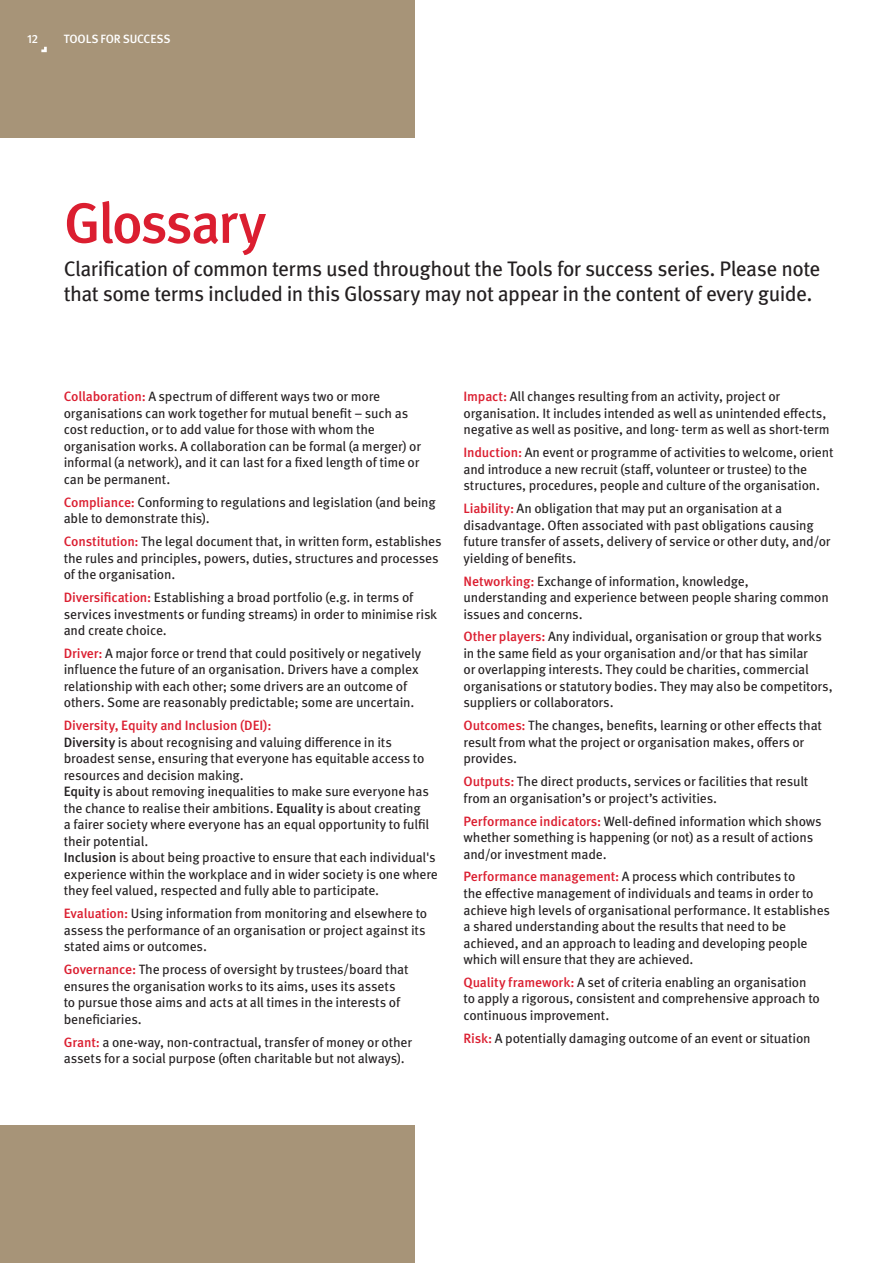
<style>
.page{position:relative;width:893px;height:1263px;background:#fff}
.page>*{position:absolute;margin:0;border:0;box-sizing:border-box;transform-origin:0 0}
._1__Heading__MetaOT{font:500 57px "Meta Pro";letter-spacing:-.045em;color:#db1e30}
._1c__Heading__MetaOT{font:21px/25.2px "Meta Pro";letter-spacing:-.03em;color:#231f20}
._6__Body_Copy__MetaO{font:13.5px/16.5px "Meta Pro";letter-spacing:-.015em;color:#231f20}
.t1{font:500 12px "Meta Pro";letter-spacing:-.01em;color:#fff}
.s1{font-weight:500;color:#db1e30}
.s2{font-weight:500}
</style>
<div class="page">
<div style="left:0;top:0;width:415px;height:138px;background:#a79478"></div>
<div style="left:0;top:1125px;width:415px;height:138px;background:#a79478"></div>
<svg style="left:41px;top:47px;width:6px;height:5px"></svg>
<p class="t1" style="left:27px;top:29px;width:13px">12</p>
<p class="t1" style="left:64px;top:29px;width:108px">TOOLS FOR SUCCESS</p>
<p class="_1__Heading__MetaOT" style="left:64px;top:179px;width:204px">Glossary</p>
<p class="_1c__Heading__MetaOT" style="left:64px;top:254px;width:758px">Clarification of common terms used throughout the Tools for success series. Please note that some terms included in this Glossary may not appear in the content of every guide.</p>
<p class="_6__Body_Copy__MetaO" style="left:64px;top:388px;width:359px"><span class="s1">Collaboration:</span> A spectrum of different ways two or more organisations can work together for mutual benefit – such as cost reduction, or to add value for those with whom the organisation works. A collaboration can be formal (a merger) or informal (a network), and it can last for a fixed length of time or can be permanent.</p>
<p class="_6__Body_Copy__MetaO" style="left:64px;top:493px;width:373px"><span class="s1">Compliance:</span> Conforming to regulations and legislation (and being able to demonstrate this).</p>
<p class="_6__Body_Copy__MetaO" style="left:64px;top:532px;width:379px"><span class="s1">Constitution:</span> The legal document that, in written form, establishes the rules and principles, powers, duties, structures and processes of the organisation.</p>
<p class="_6__Body_Copy__MetaO" style="left:64px;top:588px;width:375px"><span class="s1">Diversification:</span> Establishing a broad portfolio (e.g. in terms of services investments or funding streams) in order to minimise risk and create choice.</p>
<p class="_6__Body_Copy__MetaO" style="left:64px;top:644px;width:359px"><span class="s1">Driver:</span> A major force or trend that could positively or negatively influence the future of an organisation. Drivers have a complex relationship with each other; some drivers are an outcome of others. Some are reasonably predictable; some are uncertain.</p>
<p class="_6__Body_Copy__MetaO" style="left:64px;top:716px;width:362px"><span class="s1">Diversity, Equity and Inclusion (DEI):<br></span><span class="s2">Diversity</span> is about recognising and valuing difference in its broadest sense, ensuring that everyone has equitable access to resources and decision making.</p>
<p class="_6__Body_Copy__MetaO" style="left:64px;top:782px;width:367px"><span class="s2">Equity</span> is about removing inequalities to make sure everyone has the chance to realise their ambitions. <span class="s2">Equality</span> is about creating a fairer society where everyone has an equal opportunity to fulfil their potential.</p>
<p class="_6__Body_Copy__MetaO" style="left:64px;top:848px;width:376px"><span class="s2">Inclusion</span> is about being proactive to ensure that each individual's experience within the workplace and in wider society is one where they feel valued, respected and fully able to participate.</p>
<p class="_6__Body_Copy__MetaO" style="left:64px;top:904px;width:365px;text-align:justify"><span class="s1">Evaluation:</span> Using information from monitoring and elsewhere to assess the performance of an organisation or project against its stated aims or outcomes.</p>
<p class="_6__Body_Copy__MetaO" style="left:64px;top:960px;width:346px"><span class="s1">Governance:</span> The process of oversight by trustees/board that ensures the organisation works to its aims, uses its assets to pursue those aims and acts at all times in the interests of beneficiaries.</p>
<p class="_6__Body_Copy__MetaO" style="left:64px;top:1033px;width:350px"><span class="s1">Grant:</span> a one-way, non-contractual, transfer of money or other assets for a social purpose (often charitable but not always).</p>
<p class="_6__Body_Copy__MetaO" style="left:463px;top:388px;width:368px"><span class="s1">Impact:</span> All changes resulting from an activity, project or organisation. It includes intended as well as unintended effects, negative as well as positive, and long- term as well as short-term</p>
<p class="_6__Body_Copy__MetaO" style="left:463px;top:443px;width:371px"><span class="s1">Induction:</span> An event or programme of activities to welcome, orient and introduce a new recruit (staff, volunteer or trustee) to the structures, procedures, people and culture of the organisation.</p>
<p class="_6__Body_Copy__MetaO" style="left:463px;top:499px;width:369px"><span class="s1">Liability:</span> An obligation that may put an organisation at a disadvantage. Often associated with past obligations causing future transfer of assets, delivery of service or other duty, and/or yielding of benefits.</p>
<p class="_6__Body_Copy__MetaO" style="left:463px;top:572px;width:367px"><span class="s1">Networking:</span> Exchange of information, knowledge, understanding and experience between people sharing common issues and concerns.</p>
<p class="_6__Body_Copy__MetaO" style="left:463px;top:628px;width:371px"><span class="s1">Other players:</span> Any individual, organisation or group that works in the same field as your organisation and/or that has similar<br>or overlapping interests. They could be charities, commercial organisations or statutory bodies. They may also be competitors, suppliers or collaborators.</p>
<p class="_6__Body_Copy__MetaO" style="left:463px;top:716px;width:360px"><span class="s1">Outcomes:</span> The changes, benefits, learning or other effects that result from what the project or organisation makes, offers or provides.</p>
<p class="_6__Body_Copy__MetaO" style="left:463px;top:772px;width:346px"><span class="s1">Outputs:</span> The direct products, services or facilities that result from an organisation’s or project’s activities.</p>
<p class="_6__Body_Copy__MetaO" style="left:463px;top:812px;width:360px"><span class="s1">Performance indicators:</span> Well-defined information which shows whether something is happening (or not) as a result of actions and/or investment made.</p>
<p class="_6__Body_Copy__MetaO" style="left:463px;top:868px;width:368px"><span class="s1">Performance management:</span> A process which contributes to<br>the effective management of individuals and teams in order to achieve high levels of organisational performance. It establishes a shared understanding about the results that need to be achieved, and an approach to leading and developing people which will ensure that they are achieved.</p>
<p class="_6__Body_Copy__MetaO" style="left:463px;top:973px;width:358px"><span class="s1">Quality framework:</span> A set of criteria enabling an organisation to apply a rigorous, consistent and comprehensive approach to continuous improvement.</p>
<p class="_6__Body_Copy__MetaO" style="left:463px;top:1029px;width:349px"><span class="s1">Risk:</span> A potentially damaging outcome of an event or situation</p>
</div>
